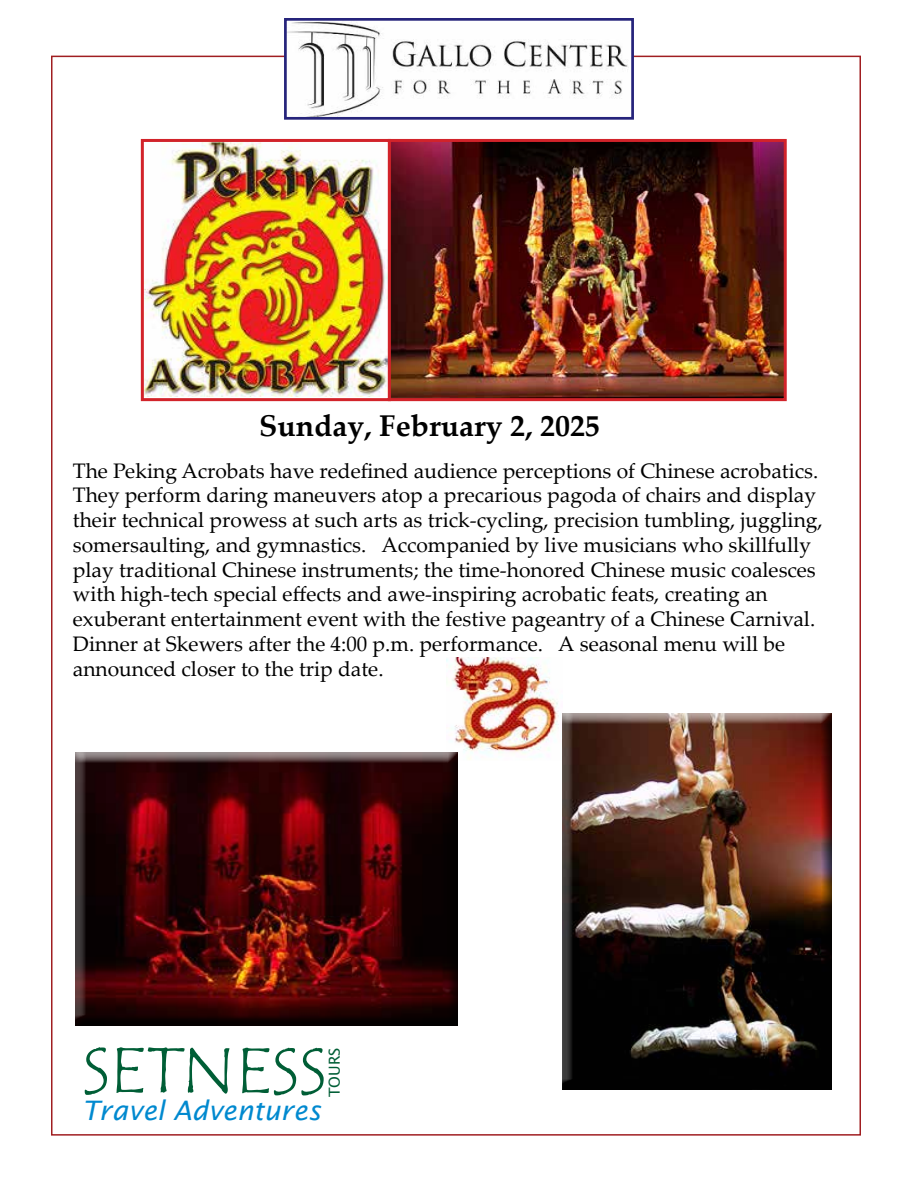
<style>
.page{position:relative;width:918px;height:1188px;background:#fff}
.page>*{position:absolute;margin:0;border:0;box-sizing:border-box;transform-origin:0 0}
.t1{font:66.3px "Tempus Sans ITC";letter-spacing:-.005em;color:#005e36}
.t2{font:700 30px "Palatino Linotype";color:#000}
.t3{font:italic 26.85px "Lucida Sans";color:#0089cf}
.t4{font:21px/24.8px "Palatino Linotype";color:#000}
.t5{font:15.15px "Lucida Sans";letter-spacing:-.005em;color:#005e36}
</style>
<div class="page">
<img style="left:288px;top:22px;width:341px;height:94px">
<div style="left:284px;top:18px;width:350px;height:102px;border:3px solid #26247b"></div>
<img style="left:145px;top:143px;width:242px;height:253px">
<div style="left:141px;top:139px;width:250px;height:262px;border:3px solid #d2232a"></div>
<img style="left:392px;top:143px;width:391px;height:254px">
<div style="left:388px;top:139px;width:399px;height:262px;border:3px solid #d2232a"></div>
<img style="left:447px;top:658px;width:112px;height:102px">
<div style="left:562px;top:714px;width:270px;height:377px;background:#000;opacity:.75"></div>
<div style="left:75px;top:752px;width:384px;height:273px;background:#000;opacity:.75"></div>
<h2 class="t2" style="left:259px;top:404px;width:342px">Sunday, February 2, 2025</h2>
<p class="t4" style="left:73px;top:457px;width:751px">The Peking Acrobats have redefined audience perceptions of Chinese acrobatics.<br>They perform daring maneuvers atop a precarious pagoda of chairs and display their technical prowess at such arts as trick-cycling, precision tumbling, juggling, somersaulting, and gymnastics. Accompanied by live musicians who skillfully play traditional Chinese instruments; the time-honored Chinese music coalesces with high-tech special effects and awe-inspiring acrobatic feats, creating an exuberant entertainment event with the festive pageantry of a Chinese Carnival.<br>Dinner at Skewers after the 4:00 p.m. performance. A seasonal menu will be announced closer to the trip date.</p>
<h1 class="t1" style="left:82px;top:1028px;width:246px">SETNESS</h1>
<p class="t3" style="left:82px;top:1095px;width:240px">Travel Adventures</p>
<p class="t5" style="left:326px;top:1097px;width:51px;rotate:-90deg">TOURS</p>
</div>
